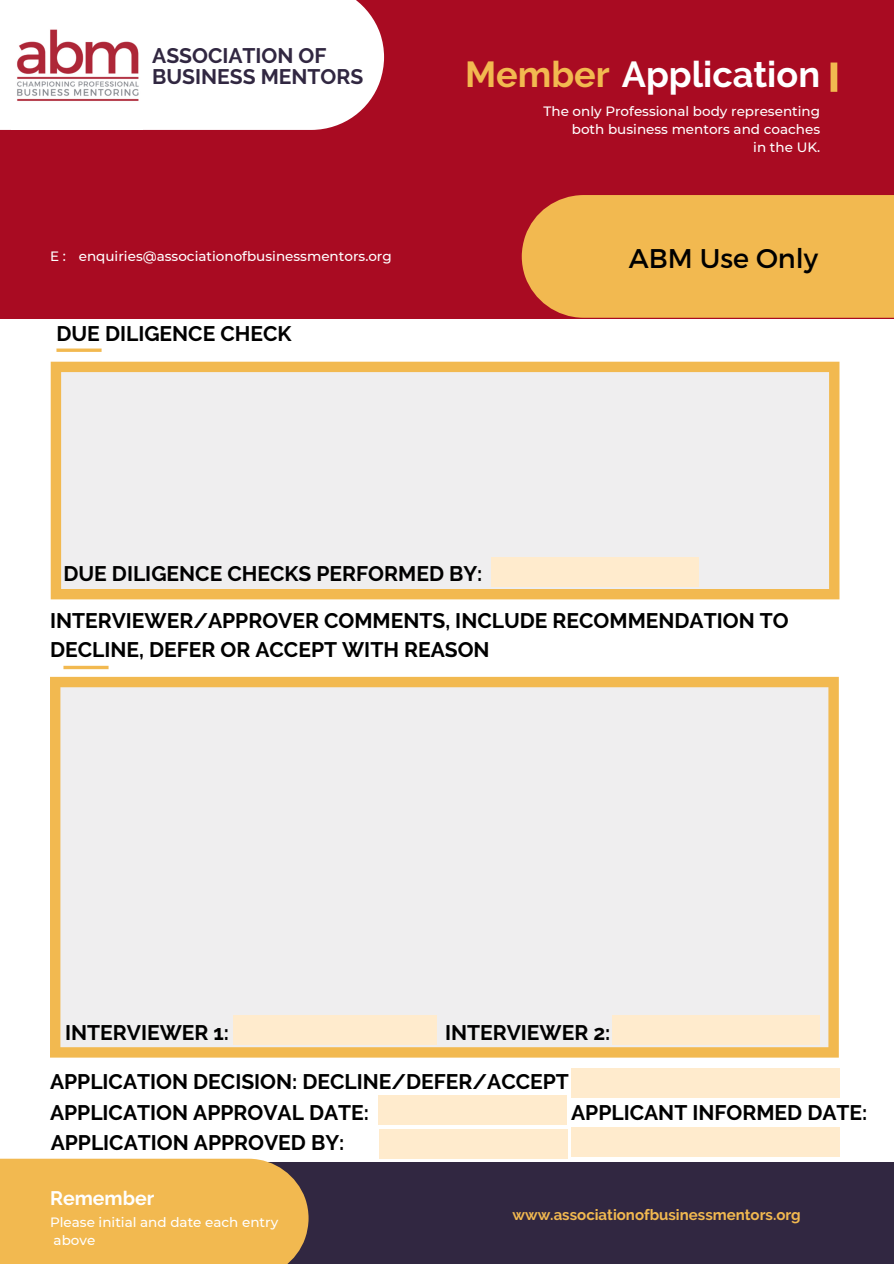
<style>
.page{position:relative;width:894px;height:1264px;background:#fff}
.page>*{position:absolute;margin:0;border:0;box-sizing:border-box;transform-origin:0 0}
.t1{font:700 36px "Raleway";color:#fff}
.t2{font:27px "Montserrat";color:#000}
.t3{font:700 21px/29.2px "Raleway";color:#000}
.t4{font:700 21px/21.5px "Raleway";color:#312741}
.t5{font:700 19.5px "Raleway";color:#fff}
.t6{font:700 15px "Raleway";color:#f2b950}
.t7{font:500 13.5px/18px "Montserrat";color:#fff;text-align:right}
.s1{color:#f2b950}
</style>
<div class="page">
<div style="left:0;top:0;width:893px;height:318px;background:#a90b22"></div>
<div style="left:521px;top:195px;width:372px;height:123px;background:#f2b950"></div>
<div style="left:830px;top:62px;width:7px;height:30px;background:#f2b950"></div>
<div style="left:0;top:1161px;width:893px;height:102px;background:#312741"></div>
<div style="left:0;top:1158px;width:308px;height:105px;background:#f2b950"></div>
<div style="left:0;top:0;width:384px;height:130px;background:#fff"></div>
<svg style="left:56px;top:348px;width:45px;height:4px"></svg>
<img style="left:11px;top:0;width:131px;height:129px">
<svg style="left:51px;top:362px;width:788px;height:237px;background:#efe8dd"></svg>
<svg style="left:63px;top:665px;width:45px;height:4px"></svg>
<svg style="left:50px;top:677px;width:788px;height:380px;background:#efe9e2"></svg>
<div style="left:571px;top:1068px;width:268px;height:29px;background:#ffebcd"></div>
<div style="left:378px;top:1095px;width:188px;height:29px;background:#ffebcd"></div>
<div style="left:379px;top:1129px;width:188px;height:29px;background:#ffebcd"></div>
<div style="left:571px;top:1127px;width:268px;height:30px;background:#ffebcd"></div>
<div style="left:232px;top:1015px;width:204px;height:29px;background:#ffebcd"></div>
<div style="left:612px;top:1015px;width:207px;height:29px;background:#ffebcd"></div>
<div style="left:491px;top:557px;width:207px;height:29px;background:#ffebcd"></div>
<p class="t4" style="left:152px;top:45px;width:212px">ASSOCIATION OF<br>BUSINESS MENTORS</p>
<p class="t7" style="left:50px;top:247px;width:17px">E :</p>
<p class="t7" style="left:79px;top:247px;width:314px">enquiries@associationofbusinessmentors.org</p>
<p class="t3" style="left:56px;top:319px;width:236px">DUE DILIGENCE CHECK</p>
<p class="t1" style="left:465px;top:53px;width:356px"><span class="s1">Member</span> Application</p>
<p class="t7" style="left:543px;top:102px;width:278px">The only Professional body representing both business mentors and coaches</p>
<p class="t7" style="left:753px;top:138px;width:68px">in the UK.</p>
<p class="t2" style="left:628px;top:240px;width:191px">ABM Use Only</p>
<p class="t3" style="left:63px;top:559px;width:420px">DUE DILIGENCE CHECKS PERFORMED BY:</p>
<p class="t3" style="left:50px;top:605px;width:740px">INTERVIEWER/APPROVER COMMENTS, INCLUDE RECOMMENDATION TO<br>DECLINE, DEFER OR ACCEPT WITH REASON</p>
<p class="t3" style="left:65px;top:1017px;width:165px">INTERVIEWER 1:</p>
<p class="t3" style="left:445px;top:1017px;width:167px">INTERVIEWER 2:</p>
<p class="t3" style="left:50px;top:1067px;width:520px">APPLICATION DECISION: DECLINE/DEFER/ACCEPT</p>
<p class="t3" style="left:50px;top:1097px;width:320px">APPLICATION APPROVAL DATE:</p>
<p class="t3" style="left:51px;top:1128px;width:295px">APPLICATION APPROVED BY:</p>
<p class="t3" style="left:571px;top:1097px;width:297px">APPLICANT INFORMED DATE:</p>
<p class="t5" style="left:50px;top:1186px;width:106px">Remember</p>
<p class="t7" style="left:50px;top:1212px;width:230px;text-align:left">Please initial and date each entry above</p>
<p class="t6" style="left:512px;top:1205px;width:290px">www.associationofbusinessmentors.org</p>
</div>
